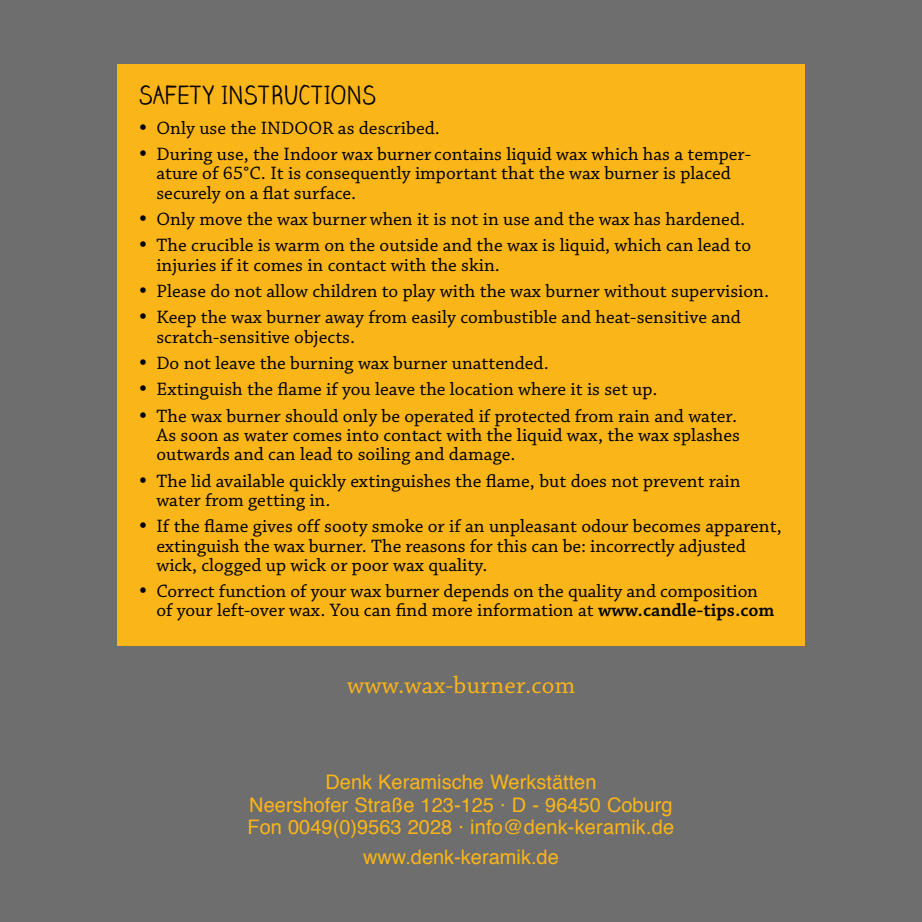
<style>
.page{position:relative;width:922px;height:922px;background:#fff}
.page>*{position:absolute;margin:0;border:0;box-sizing:border-box;transform-origin:0 0}
.t1{font:25px "Chaparral MM 390 10";letter-spacing:.01em;color:#fab518}
.t2{font:25px "Claire Hand";letter-spacing:.02em;color:#000}
.t3{font:20px/22.5px "Helvetica";color:#fab518;text-align:center}
.t4{font:18.75px/19.2px "Chaparral MM 390 7";color:#000}
.s1{font-family:"Chaparral MM 580 7"}
</style>
<div class="page">
<div style="left:0;top:0;width:921px;height:921px;background:#6e6e6e"></div>
<div style="left:117px;top:64px;width:687px;height:581px;background:#fab518"></div>
<h1 class="t2" style="left:139px;top:79px;width:239px">SAFETY INSTRUCTIONS</h1>
<p class="t4" style="left:139px;top:118px;width:302px">• Only use the INDOOR as described.</p>
<p class="t4" style="left:156px;top:144px;width:595px;text-indent:-17px">• During use, the Indoor wax burner contains liquid wax which has a temper&shy;ature of 65°C. It is consequently important that the wax burner is placed securely on a flat surface.</p>
<p class="t4" style="left:139px;top:209px;width:607px">• Only move the wax burner when it is not in use and the wax has hardened.</p>
<p class="t4" style="left:156px;top:236px;width:596px;text-indent:-17px">• The crucible is warm on the outside and the wax is liquid, which can lead to injuries if it comes in contact with the skin.</p>
<p class="t4" style="left:139px;top:281px;width:631px">• Please do not allow children to play with the wax burner without supervision.</p>
<p class="t4" style="left:156px;top:308px;width:586px;text-indent:-17px">• Keep the wax burner away from easily combustible and heat-sensitive and scratch-sensitive objects.</p>
<p class="t4" style="left:139px;top:353px;width:411px">• Do not leave the burning wax burner unattended.</p>
<p class="t4" style="left:139px;top:379px;width:520px">• Extinguish the flame if you leave the location where it is set up.</p>
<p class="t4" style="left:156px;top:406px;width:585px;text-indent:-17px">• The wax burner should only be operated if protected from rain and water.<br>As soon as water comes into contact with the liquid wax, the wax splashes outwards and can lead to soiling and damage.</p>
<p class="t4" style="left:156px;top:471px;width:585px;text-indent:-17px">• The lid available quickly extinguishes the flame, but does not prevent rain water from getting in.</p>
<p class="t4" style="left:156px;top:516px;width:626px;text-indent:-17px">• If the flame gives off sooty smoke or if an unpleasant odour becomes apparent, extinguish the wax burner. The reasons for this can be: incorrectly adjusted wick, clogged up wick or poor wax quality.</p>
<p class="t4" style="left:156px;top:581px;width:618px;text-indent:-17px">• Correct function of your wax burner depends on the quality and composition of your left-over wax. You can find more information at <span class="s1">www.candle-tips.com</span></p>
<h1 class="t1" style="left:347px;top:671px;width:229px">www.wax-burner.com</h1>
<p class="t3" style="left:247px;top:771px;width:428px">Denk Keramische Werkstätten<br>Neershofer Straße 123-125 · D - 96450 Coburg<br>Fon 0049(0)9563 2028 · info@denk-keramik.de</p>
<p class="t3" style="left:363px;top:845px;width:197px">www.denk-keramik.de</p>
</div>
